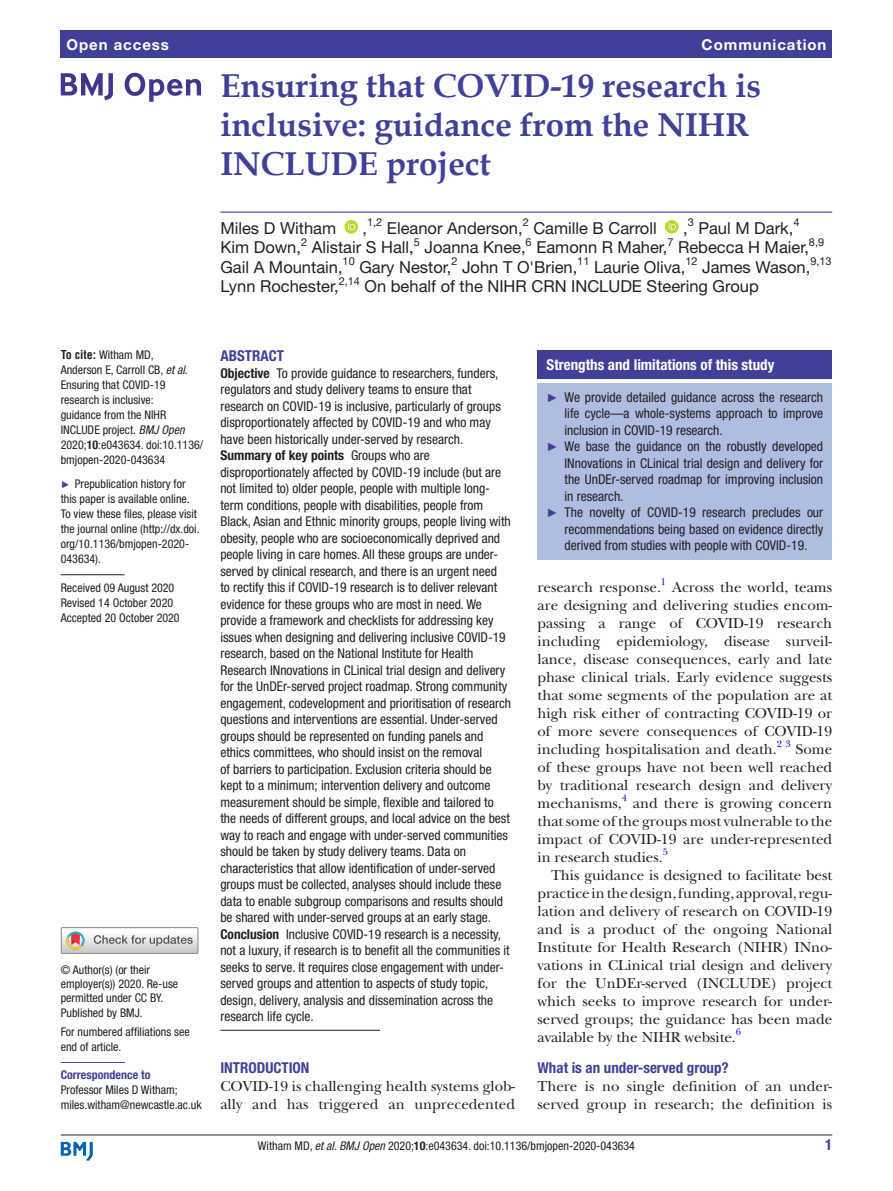
<style>
.page{position:relative;width:893px;height:1191px;background:#fff}
.page>*{position:absolute;margin:0;border:0;box-sizing:border-box;transform-origin:0 0}
.t1{font:700 33px/39px "Book Antiqua";color:#414099}
.t2{font:16.5px "Helvetica Neue LT Std";color:#231f20}
.t3{font:15px/18px "New Baskerville";color:#231f20;text-align:justify}
.t4{font:700 condensed 15px "Helvetica Neue LT Std";color:#414099}
.t5{font:700 condensed 15px "Helvetica Neue LT Std";color:#fff}
.t6{font:700 15px "Helvetica Neue LT Std";letter-spacing:.065em;color:#fff}
.t7{font:condensed 13.5px/16.5px "Helvetica Neue LT Std";color:#231f20}
.t8{font:condensed 12px/15px "Helvetica Neue LT Std";color:#231f20}
.t9{font:700 condensed 12px "Helvetica Neue LT Std";color:#414099}
.t10{font:10.95px "Helvetica Neue LT Std";color:#231f20}
.t11{font:9.9px "New Baskerville";color:#00f}
.s1{font-family:"Helvetica LT Std";font-weight:700}
.s2{font-style:italic}
.s3{font-weight:700}
.s4{font-family:"Arial";font-stretch:normal;font-size:9.75px;color:#414099}
.s5{font-family:"Arial";font-stretch:normal;font-size:12px;color:#414099}
</style>
<div class="page">
<hr style="left:61px;top:1134px;width:771px;height:1px;background:#231f20">
<svg style="left:61px;top:1141px;width:32px;height:19px"></svg>
<div style="left:61px;top:31px;width:771px;height:27px;background:#414099"></div>
<hr style="left:220px;top:211px;width:612px;height:2px;background:#414099">
<svg style="left:344px;top:220px;width:14px;height:14px"></svg>
<svg style="left:665px;top:220px;width:13px;height:14px"></svg>
<hr style="left:61px;top:574px;width:64px;height:1px;background:#231f20">
<hr style="left:61px;top:1062px;width:64px;height:1px;background:#414099">
<svg style="left:61px;top:73px;width:52px;height:27px"></svg>
<svg style="left:125px;top:73px;width:76px;height:29px"></svg>
<div style="left:61px;top:927px;width:138px;height:27px;border:1px solid #969090"></div>
<svg style="left:61px;top:927px;width:137px;height:26px"></svg>
<hr style="left:220px;top:1030px;width:160px;height:1px;background:#231f20">
<div style="left:538px;top:350px;width:294px;height:29px;background:#414099"></div>
<div style="left:538px;top:383px;width:294px;height:176px;background:#afbde1"></div>
<p class="t6" style="left:66px;top:35px;width:104px">Open access</p>
<p class="t6" style="left:702px;top:35px;width:126px">Communication</p>
<h1 class="t1" style="left:220px;top:66px;width:542px">Ensuring that COVID-19 research is inclusive: guidance from the NIHR<br>INCLUDE project</h1>
<p class="t2" style="left:220px;top:218px;width:117px">Miles D Witham</p>
<p class="t2" style="left:363px;top:218px;width:6px">,</p>
<p class="t10" style="left:367px;top:216px;width:17px">1,2</p>
<p class="t2" style="left:387px;top:218px;width:137px">Eleanor Anderson,</p>
<p class="t10" style="left:523px;top:216px;width:8px">2</p>
<p class="t2" style="left:533px;top:218px;width:125px">Camille B Carroll</p>
<p class="t10" style="left:688px;top:216px;width:8px">3</p>
<p class="t2" style="left:698px;top:218px;width:97px">Paul M Dark,</p>
<p class="t10" style="left:793px;top:216px;width:8px">4</p>
<p class="t2" style="left:683px;top:218px;width:6px">,</p>
<p class="t2" style="left:220px;top:237px;width:82px">Kim Down,</p>
<p class="t10" style="left:301px;top:235px;width:8px">2</p>
<p class="t2" style="left:312px;top:237px;width:104px">Alistair S Hall,</p>
<p class="t10" style="left:414px;top:235px;width:8px">5</p>
<p class="t2" style="left:424px;top:237px;width:103px">Joanna Knee,</p>
<p class="t10" style="left:526px;top:235px;width:8px">6</p>
<p class="t2" style="left:536px;top:237px;width:133px">Eamonn R Maher,</p>
<p class="t10" style="left:667px;top:235px;width:8px">7</p>
<p class="t2" style="left:678px;top:237px;width:132px">Rebecca H Maier,</p>
<p class="t10" style="left:809px;top:235px;width:17px">8,9</p>
<p class="t2" style="left:220px;top:257px;width:124px">Gail A Mountain,</p>
<p class="t10" style="left:343px;top:255px;width:14px">10</p>
<p class="t2" style="left:359px;top:257px;width:93px">Gary Nestor,</p>
<p class="t10" style="left:451px;top:255px;width:8px">2</p>
<p class="t2" style="left:462px;top:257px;width:117px">John T O'Brien,</p>
<p class="t10" style="left:577px;top:255px;width:14px">11</p>
<p class="t2" style="left:594px;top:257px;width:93px">Laurie Oliva,</p>
<p class="t10" style="left:685px;top:255px;width:14px">12</p>
<p class="t2" style="left:702px;top:257px;width:110px">James Wason,</p>
<p class="t10" style="left:810px;top:255px;width:23px">9,13</p>
<p class="t2" style="left:220px;top:276px;width:120px">Lynn Rochester,</p>
<p class="t10" style="left:339px;top:274px;width:23px">2,14</p>
<p class="t2" style="left:365px;top:276px;width:396px">On behalf of the NIHR CRN INCLUDE Steering Group</p>
<p class="t8" style="left:61px;top:347px;width:144px"><span class="s1">To cite:</span> Witham MD,<br>Anderson E, Carroll CB, <span class="s2">et al</span>.<br>Ensuring that COVID-19 research is inclusive:<br>guidance from the NIHR<br>INCLUDE project. <span class="s2">BMJ Open<br></span>2020;<span class="s3">10</span>:e043634. doi:10.1136/ bmjopen-2020-043634</p>
<p class="t8" style="left:61px;top:476px;width:140px"><span class="s4">►</span> Prepublication history for this paper is available online.<br>To view these files, please visit the journal online (http://dx.doi. org/10.1136/bmjopen-2020-<br>043634).</p>
<p class="t8" style="left:61px;top:580px;width:120px">Received 09 August 2020<br>Revised 14 October 2020<br>Accepted 20 October 2020</p>
<p class="t8" style="left:61px;top:962px;width:119px;line-height:14.4px">© Author(s) (or their employer(s)) 2020. Re-use permitted under CC BY.<br>Published by BMJ.</p>
<p class="t8" style="left:61px;top:1024px;width:130px">For numbered affiliations see end of article.</p>
<p class="t9" style="left:61px;top:1067px;width:91px">Correspondence to</p>
<p class="t8" style="left:61px;top:1082px;width:143px">Professor Miles D Witham; miles.witham@newcastle.ac.uk</p>
<p class="t4" style="left:220px;top:347px;width:65px">ABSTRACT</p>
<p class="t7" style="left:220px;top:364px;width:292px"><span class="s3">Objective</span> To provide guidance to researchers, funders, regulators and study delivery teams to ensure that research on COVID-19 is inclusive, particularly of groups disproportionately affected by COVID-19 and who may have been historically under-served by research.<br><span class="s3">Summary of key points</span> Groups who are disproportionately affected by COVID-19 include (but are not limited to) older people, people with multiple long&shy;term conditions, people with disabilities, people from Black, Asian and Ethnic minority groups, people living with obesity, people who are socioeconomically deprived and people living in care homes. All these groups are under&shy;served by clinical research, and there is an urgent need<br>to rectify this if COVID-19 research is to deliver relevant evidence for these groups who are most in need. We provide a framework and checklists for addressing key issues when designing and delivering inclusive COVID-19 research, based on the National Institute for Health Research INnovations in CLinical trial design and delivery for the UnDEr-served project roadmap. Strong community engagement, codevelopment and prioritisation of research questions and interventions are essential. Under-served groups should be represented on funding panels and ethics committees, who should insist on the removal<br>of barriers to participation. Exclusion criteria should be kept to a minimum; intervention delivery and outcome measurement should be simple, flexible and tailored to the needs of different groups, and local advice on the best way to reach and engage with under-served communities should be taken by study delivery teams. Data on characteristics that allow identification of under-served groups must be collected, analyses should include these data to enable subgroup comparisons and results should be shared with under-served groups at an early stage.<br><span class="s3">Conclusion</span> Inclusive COVID-19 research is a necessity, not a luxury, if research is to benefit all the communities it seeks to serve. It requires close engagement with under&shy;served groups and attention to aspects of study topic, design, delivery, analysis and dissemination across the research life cycle.</p>
<p class="t4" style="left:220px;top:1059px;width:91px">INTRODUCTION</p>
<p class="t3" style="left:220px;top:1077px;width:296px">COVID-19 is challenging health systems glob&shy;ally and has triggered an unprecedented</p>
<p class="t5" style="left:547px;top:356px;width:229px">Strengths and limitations of this study</p>
<p class="t7" style="left:547px;top:389px;width:278px"><span class="s5">►</span> We provide detailed guidance across the research</p>
<p class="t7" style="left:565px;top:405px;width:260px">life cycle—a whole-systems approach to improve</p>
<p class="t7" style="left:565px;top:422px;width:160px">inclusion in COVID-19 research.</p>
<p class="t7" style="left:547px;top:438px;width:278px"><span class="s5">►</span> We base the guidance on the robustly developed</p>
<p class="t7" style="left:565px;top:455px;width:260px">INnovations in CLinical trial design and delivery for</p>
<p class="t7" style="left:565px;top:471px;width:260px">the UnDEr-served roadmap for improving inclusion</p>
<p class="t7" style="left:565px;top:488px;width:60px">in research.</p>
<p class="t7" style="left:547px;top:504px;width:278px"><span class="s5">►</span> The novelty of COVID-19 research precludes our</p>
<p class="t7" style="left:565px;top:521px;width:260px">recommendations being based on evidence directly</p>
<p class="t7" style="left:565px;top:537px;width:244px">derived from studies with people with COVID-19.</p>
<p class="t3" style="left:538px;top:578px;width:296px">research response.<sup>1</sup> Across the world, teams are designing and delivering studies encom&shy;passing a range of COVID-19 research including epidemiology, disease surveil&shy;lance, disease consequences, early and late phase clinical trials. Early evidence suggests that some segments of the population are at high risk either of contracting COVID-19 or of more severe consequences of COVID-19 including hospitalisation and death.</p>
<p class="t11" style="left:777px;top:738px;width:15px">2 3</p>
<p class="t3" style="left:538px;top:740px;width:296px;text-indent:258px">Some of these groups have not been well reached by traditional research design and delivery mechanisms,</p>
<p class="t11" style="left:622px;top:792px;width:7px">4</p>
<p class="t3" style="left:538px;top:794px;width:296px;text-indent:95px">and there is growing concern that some of the groups most vulnerable to the impact of COVID-19 are under-represented in research studies.</p>
<p class="t11" style="left:663px;top:846px;width:7px">5</p>
<p class="t3" style="left:538px;top:866px;width:296px;text-indent:14px">This guidance is designed to facilitate best practice in the design, funding, approval, regu&shy;lation and delivery of research on COVID-19 and is a product of the ongoing National Institute for Health Research (NIHR) INno&shy;vations in CLinical trial design and delivery for the UnDEr-served (INCLUDE) project which seeks to improve research for under&shy;served groups; the guidance has been made available by the NIHR website.</p>
<p class="t11" style="left:736px;top:1026px;width:7px">6</p>
<p class="t4" style="left:538px;top:1059px;width:193px">What is an under-served group?</p>
<p class="t3" style="left:538px;top:1077px;width:296px">There is no single definition of an under&shy;served group in research; the definition is</p>
<p class="t8" style="left:258px;top:1137px;width:379px">Witham MD, <span class="s2">et al</span>. <span class="s2">BMJ Open</span> 2020;<span class="s3">10</span>:e043634. doi:10.1136/bmjopen-2020-043634</p>
<p class="t4" style="left:825px;top:1135px;width:9px">1</p>
</div>
